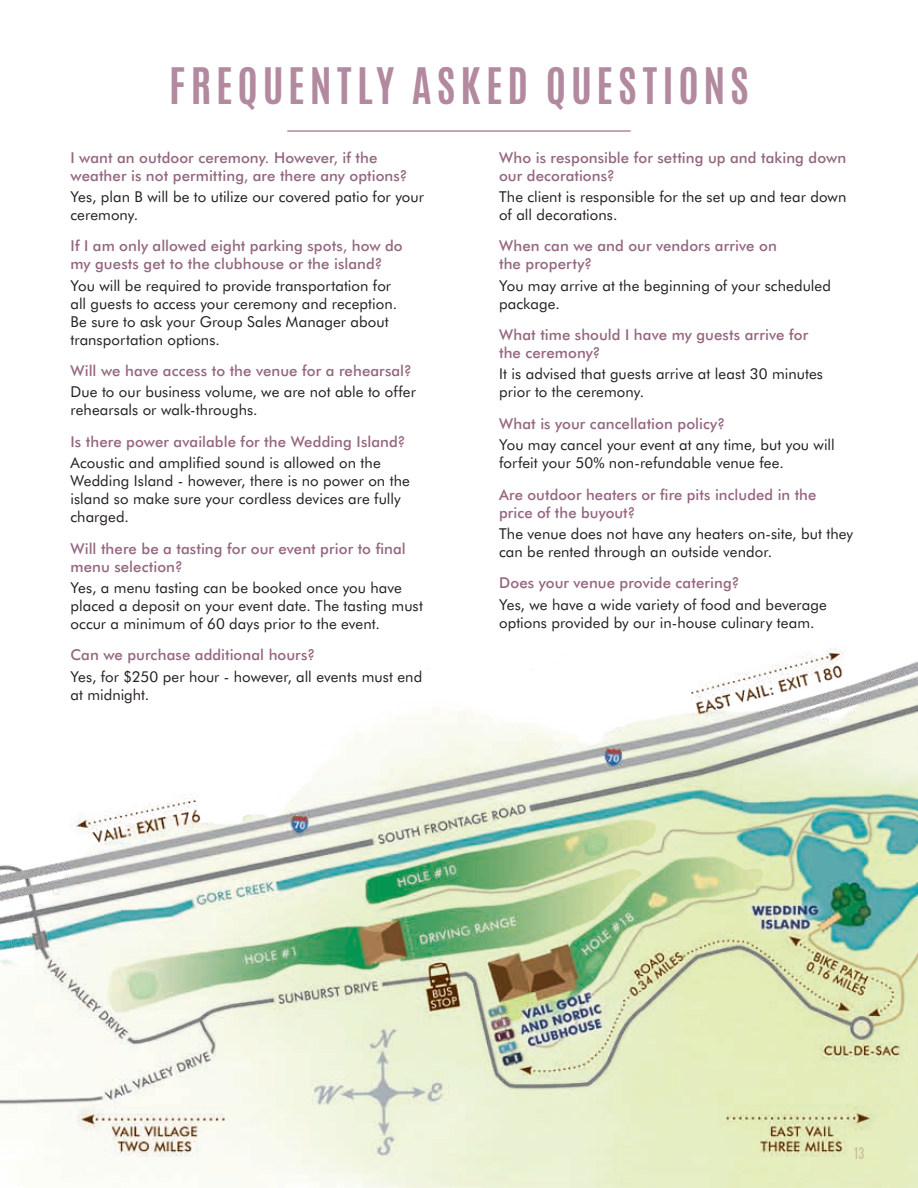
<style>
.page{position:relative;width:918px;height:1188px;background:#fff}
.page>*{position:absolute;margin:0;border:0;box-sizing:border-box;transform-origin:0 0}
.t1{font:700 42px "Antonio";letter-spacing:.115em;color:#b2899e}
.t2{font:15px/18px "Futura BT";letter-spacing:.005em;color:#231f20}
.t3{font:500 15px/18px "Futura BT";letter-spacing:.005em;color:#94667f}
.t4{font:13.5px "Antonio";color:#b2899e}
</style>
<div class="page">
<img style="left:0;top:648px;width:918px;height:540px">
<hr style="left:287px;top:130px;width:344px;height:2px;background:#b2899e">
<h1 class="t1" style="left:169px;top:54px;width:581px">FREQUENTLY ASKED QUESTIONS</h1>
<p class="t3" style="left:70px;top:148px;width:339px">I want an outdoor ceremony. However, if the weather is not permitting, are there any options?</p>
<p class="t2" style="left:70px;top:187px;width:355px">Yes, plan B will be to utilize our covered patio for your ceremony.</p>
<p class="t3" style="left:70px;top:237px;width:334px">If I am only allowed eight parking spots, how do my guests get to the clubhouse or the island?</p>
<p class="t2" style="left:70px;top:276px;width:328px">You will be required to provide transportation for all guests to access your ceremony and reception.<br>Be sure to ask your Group Sales Manager about transportation options.</p>
<p class="t3" style="left:70px;top:362px;width:343px">Will we have access to the venue for a rehearsal?</p>
<p class="t2" style="left:70px;top:383px;width:347px">Due to our business volume, we are not able to offer rehearsals or walk-throughs.</p>
<p class="t3" style="left:70px;top:432px;width:337px">Is there power available for the Wedding Island?</p>
<p class="t2" style="left:70px;top:454px;width:341px">Acoustic and amplified sound is allowed on the Wedding Island - however, there is no power on the island so make sure your cordless devices are fully charged.</p>
<p class="t3" style="left:70px;top:539px;width:337px">Will there be a tasting for our event prior to final menu selection?</p>
<p class="t2" style="left:70px;top:578px;width:354px">Yes, a menu tasting can be booked once you have placed a deposit on your event date. The tasting must occur a minimum of 60 days prior to the event.</p>
<p class="t3" style="left:70px;top:646px;width:246px">Can we purchase additional hours?</p>
<p class="t2" style="left:70px;top:667px;width:353px">Yes, for $250 per hour - however, all events must end at midnight.</p>
<p class="t3" style="left:499px;top:148px;width:349px">Who is responsible for setting up and taking down our decorations?</p>
<p class="t2" style="left:499px;top:187px;width:349px">The client is responsible for the set up and tear down of all decorations.</p>
<p class="t3" style="left:499px;top:237px;width:279px">When can we and our vendors arrive on the property?</p>
<p class="t2" style="left:499px;top:276px;width:333px">You may arrive at the beginning of your scheduled package.</p>
<p class="t3" style="left:499px;top:326px;width:311px">What time should I have my guests arrive for the ceremony?</p>
<p class="t2" style="left:499px;top:365px;width:325px">It is advised that guests arrive at least 30 minutes prior to the ceremony.</p>
<p class="t3" style="left:499px;top:414px;width:228px">What is your cancellation policy?</p>
<p class="t2" style="left:499px;top:436px;width:337px">You may cancel your event at any time, but you will forfeit your 50% non-refundable venue fee.</p>
<p class="t3" style="left:499px;top:485px;width:319px">Are outdoor heaters or fire pits included in the price of the buyout?</p>
<p class="t2" style="left:499px;top:524px;width:356px">The venue does not have any heaters on-site, but they can be rented through an outside vendor.</p>
<p class="t3" style="left:499px;top:574px;width:242px">Does your venue provide catering?</p>
<p class="t2" style="left:499px;top:595px;width:329px">Yes, we have a wide variety of food and beverage options provided by our in-house culinary team.</p>
<p class="t4" style="left:854px;top:1143px;width:12px">13</p>
</div>
